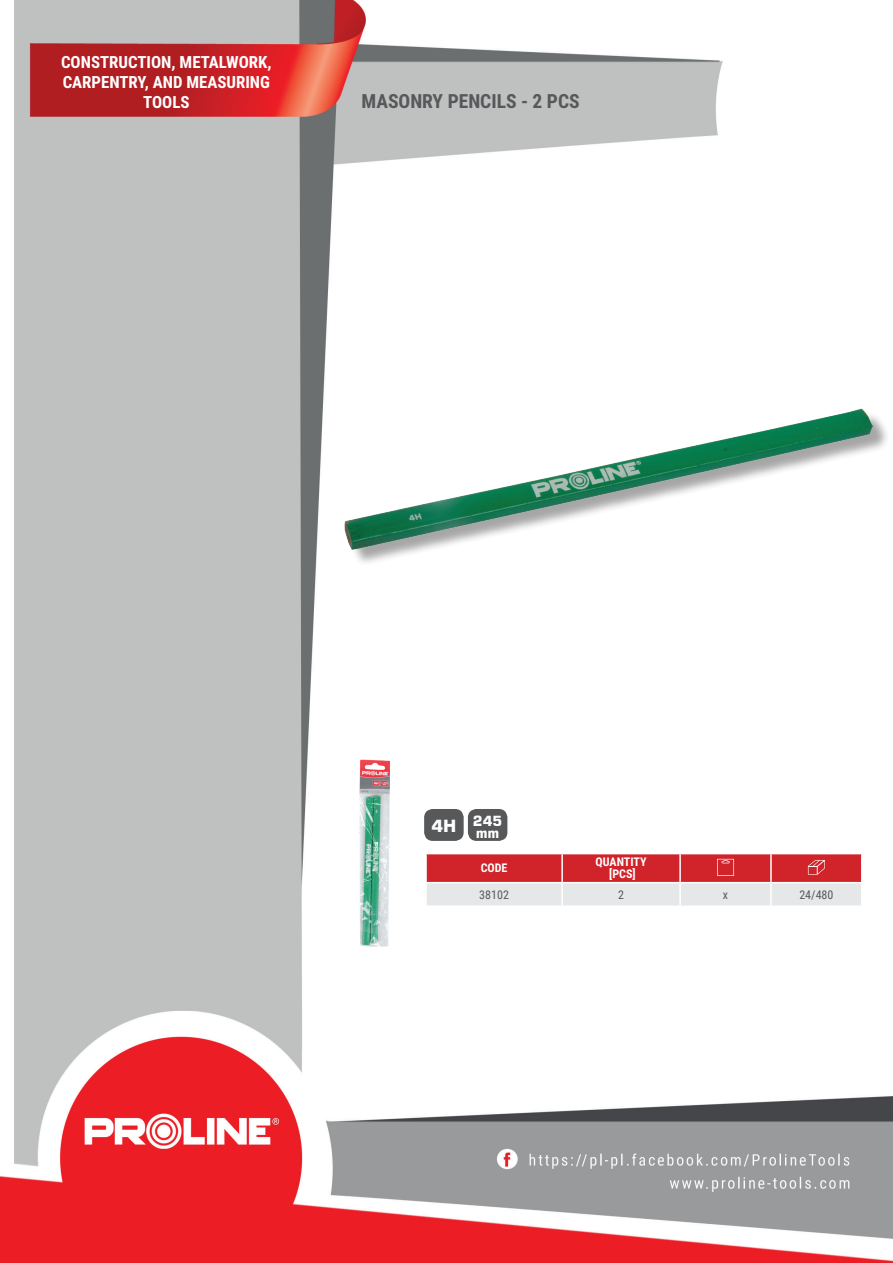
<style>
.page{position:relative;width:893px;height:1263px;background:#fff}
.page>*{position:absolute;margin:0;border:0;box-sizing:border-box;transform-origin:0 0}
.t1{font:700 19.5px "Roboto Condensed";color:#57585a}
.t2{font:700 16.8px/20.1px "Roboto Condensed";color:#fff;text-align:center}
.t3{font:700 13.95px/11.1px "Square 721 BT";color:#fff;text-align:right}
.t4{font:700 12px/12px "Roboto Condensed";color:#fff;text-align:center}
.t5{font:12px "Roboto Condensed";color:#57585a}
.s1{font-size:16.65px}
</style>
<div class="page">
<img style="left:0;top:0;width:893px;height:1263px">
<div style="left:348px;top:411px;width:542px;height:156px;background:#231f20;opacity:.4"></div>
<img style="left:345px;top:408px;width:527px;height:141px">
<hr style="left:425px;top:854px;width:2px;height:28px;background:#fff">
<hr style="left:425px;top:883px;width:2px;height:22px;background:#fff">
<hr style="left:425px;top:853px;width:137px;height:1px;background:#fff">
<hr style="left:425px;top:882px;width:137px;height:1px;background:#fff">
<hr style="left:425px;top:905px;width:137px;height:2px;background:#fff">
<hr style="left:562px;top:905px;width:118px;height:2px;background:#fff">
<hr style="left:680px;top:905px;width:91px;height:2px;background:#fff">
<hr style="left:771px;top:905px;width:91px;height:2px;background:#fff">
<svg style="left:426px;top:853px;width:436px;height:53px;background:#dd858a"></svg>
<div style="left:425px;top:810px;width:38px;height:30px;background:#57585a;border-radius:8px"></div>
<div style="left:424px;top:809px;width:40px;height:32px;border:1px solid #57585a;border-radius:8px"></div>
<div style="left:469px;top:810px;width:38px;height:30px;background:#57585a;border-radius:8px"></div>
<div style="left:468px;top:809px;width:39px;height:32px;border:1px solid #57585a;border-radius:8px"></div>
<img style="left:359px;top:759px;width:30px;height:187px">
<p class="t2" style="left:61px;top:51px;width:212px">CONSTRUCTION, METALWORK,<br>CARPENTRY, AND MEASURING<br>TOOLS</p>
<p class="t1" style="left:361px;top:88px;width:220px">MASONRY PENCILS - 2 PCS</p>
<p class="t3" style="left:431px;top:816px;width:72px"><span class="s1">4H</span> 245 mm</p>
<p class="t4" style="left:481px;top:862px;width:28px">CODE</p>
<p class="t4" style="left:596px;top:856px;width:53px">QUANTITY [PCS]</p>
<p class="t5" style="left:479px;top:886px;width:31px">38102</p>
<p class="t5" style="left:618px;top:886px;width:7px">2</p>
<p class="t5" style="left:723px;top:886px;width:7px">x</p>
<p class="t5" style="left:799px;top:886px;width:36px">24/480</p>
</div>
